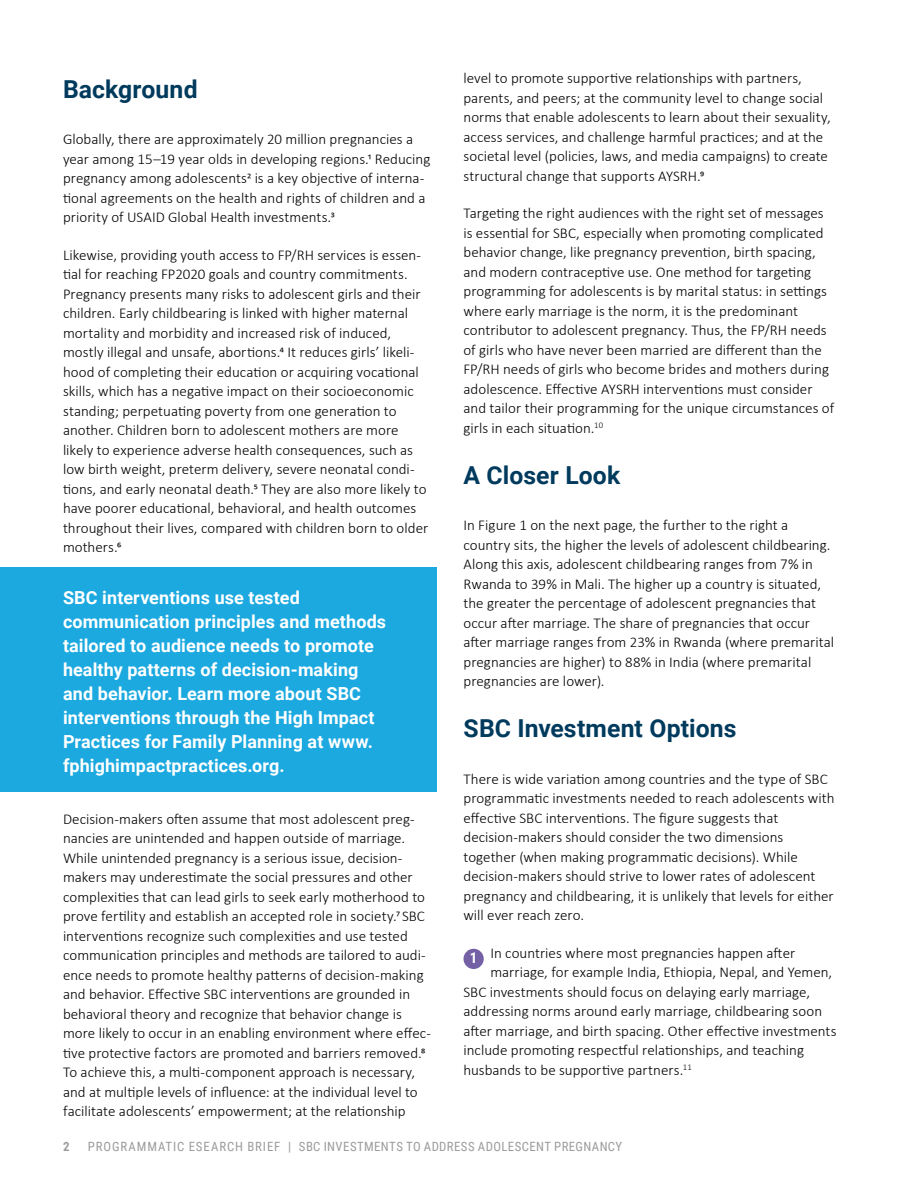
<style>
.page{position:relative;width:918px;height:1188px;background:#fff}
.page>*{position:absolute;margin:0;border:0;box-sizing:border-box;transform-origin:0 0}
.t1{font:700 24.75px "Roboto";letter-spacing:.005em;color:#003a5d}
.t2{font:700 18px/24px "Roboto";letter-spacing:.005em;color:#fff}
.t3{font:300 15px/19.5px "Calibri";color:#000}
.t4{font:700 15px "Roboto Condensed";color:#fff}
.t5{font:12.75px "Roboto Condensed";letter-spacing:.04em;color:#9c9b9c}
.t6{font:700 12.75px "Roboto Condensed";color:#9c9b9c}
</style>
<div class="page">
<div style="left:464px;top:949px;width:20px;height:20px;background:#7460a5;border-radius:50%"></div>
<div style="left:0;top:567px;width:436px;height:225px;background:#1ba9e0"></div>
<h1 class="t1" style="left:63px;top:72px;width:136px">Background</h1>
<p class="t3" style="left:63px;top:130px;width:369px">Globally, there are approximately 20 million pregnancies a year among 15–19 year olds in developing regions.1 Reducing pregnancy among adolescents2 is a key objective of interna&shy;tional agreements on the health and rights of children and a priority of USAID Global Health investments.3</p>
<p class="t3" style="left:63px;top:245px;width:367px">Likewise, providing youth access to FP/RH services is essen&shy;tial for reaching FP2020 goals and country commitments.<br>Pregnancy presents many risks to adolescent girls and their children. Early childbearing is linked with higher maternal mortality and morbidity and increased risk of induced, mostly illegal and unsafe, abortions.4 It reduces girls’ likeli&shy;hood of completing their education or acquiring vocational skills, which has a negative impact on their socioeconomic standing; perpetuating poverty from one generation to another. Children born to adolescent mothers are more likely to experience adverse health consequences, such as low birth weight, preterm delivery, severe neonatal condi&shy;tions, and early neonatal death.5 They are also more likely to have poorer educational, behavioral, and health outcomes throughout their lives, compared with children born to older mothers.6</p>
<p class="t2" style="left:63px;top:585px;width:325px">SBC interventions use tested communication principles and methods tailored to audience needs to promote healthy patterns of decision-making and behavior. Learn more about SBC interventions through the High Impact Practices for Family Planning at www. fphighimpactpractices.org.</p>
<p class="t3" style="left:63px;top:809px;width:369px">Decision-makers often assume that most adolescent preg&shy;nancies are unintended and happen outside of marriage.<br>While unintended pregnancy is a serious issue, decision&shy;makers may underestimate the social pressures and other complexities that can lead girls to seek early motherhood to prove fertility and establish an accepted role in society.7 SBC interventions recognize such complexities and use tested communication principles and methods are tailored to audi&shy;ence needs to promote healthy patterns of decision-making and behavior. Effective SBC interventions are grounded in behavioral theory and recognize that behavior change is more likely to occur in an enabling environment where effec&shy;tive protective factors are promoted and barriers removed.8<br>To achieve this, a multi-component approach is necessary, and at multiple levels of influence: at the individual level to facilitate adolescents’ empowerment; at the relationship</p>
<p class="t3" style="left:464px;top:68px;width:369px">level to promote supportive relationships with partners, parents, and peers; at the community level to change social norms that enable adolescents to learn about their sexuality, access services, and challenge harmful practices; and at the societal level (policies, laws, and media campaigns) to create structural change that supports AYSRH.9</p>
<p class="t3" style="left:464px;top:203px;width:372px">Targeting the right audiences with the right set of messages is essential for SBC, especially when promoting complicated behavior change, like pregnancy prevention, birth spacing, and modern contraceptive use. One method for targeting programming for adolescents is by marital status: in settings where early marriage is the norm, it is the predominant contributor to adolescent pregnancy. Thus, the FP/RH needs of girls who have never been married are different than the FP/RH needs of girls who become brides and mothers during adolescence. Effective AYSRH interventions must consider and tailor their programming for the unique circumstances of girls in each situation.<sup>10</sup></p>
<h1 class="t1" style="left:464px;top:458px;width:158px">A Closer Look</h1>
<p class="t3" style="left:464px;top:515px;width:372px">In Figure 1 on the next page, the further to the right a country sits, the higher the levels of adolescent childbearing.<br>Along this axis, adolescent childbearing ranges from 7% in Rwanda to 39% in Mali. The higher up a country is situated, the greater the percentage of adolescent pregnancies that occur after marriage. The share of pregnancies that occur after marriage ranges from 23% in Rwanda (where premarital pregnancies are higher) to 88% in India (where premarital pregnancies are lower).</p>
<h1 class="t1" style="left:464px;top:711px;width:275px">SBC Investment Options</h1>
<p class="t3" style="left:464px;top:769px;width:373px">There is wide variation among countries and the type of SBC programmatic investments needed to reach adolescents with effective SBC interventions. The figure suggests that decision-makers should consider the two dimensions together (when making programmatic decisions). While decision-makers should strive to lower rates of adolescent pregnancy and childbearing, it is unlikely that levels for either will ever reach zero.</p>
<p class="t3" style="left:490px;top:943px;width:306px">In countries where most pregnancies happen after</p>
<p class="t3" style="left:490px;top:962px;width:343px">marriage, for example India, Ethiopia, Nepal, and Yemen,</p>
<p class="t3" style="left:464px;top:982px;width:348px">SBC investments should focus on delaying early marriage,</p>
<p class="t3" style="left:464px;top:1001px;width:360px">addressing norms around early marriage, childbearing soon</p>
<p class="t3" style="left:464px;top:1021px;width:375px">after marriage, and birth spacing. Other effective investments</p>
<p class="t3" style="left:464px;top:1040px;width:342px">include promoting respectful relationships, and teaching</p>
<p class="t3" style="left:464px;top:1060px;width:230px">husbands to be supportive partners.<sup>11</sup></p>
<p class="t4" style="left:470px;top:948px;width:9px">1</p>
<p class="t6" style="left:63px;top:1137px;width:8px">2</p>
<p class="t5" style="left:88px;top:1137px;width:536px">PROGRAMMATIC ESEARCH BRIEF | SBC INVESTMENTS TO ADDRESS ADOLESCENT PREGNANCY</p>
</div>
